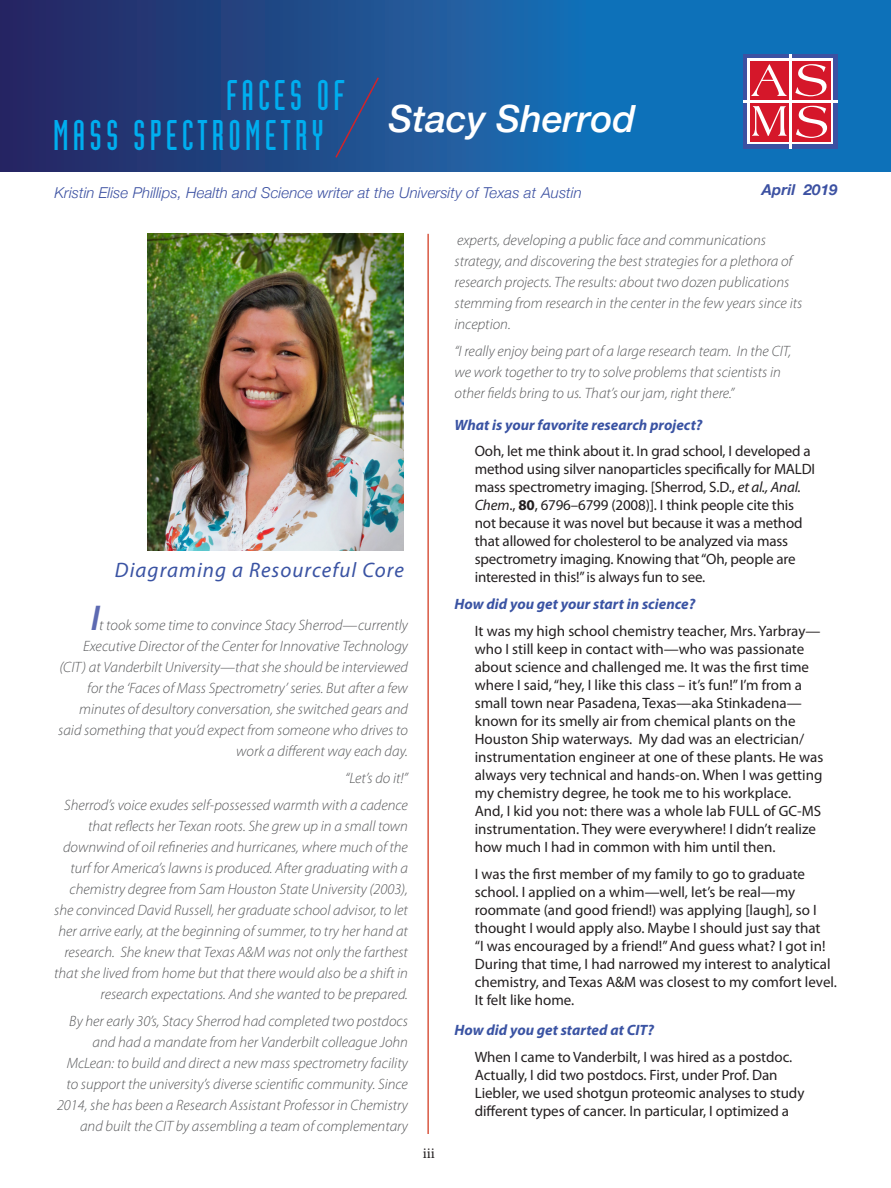
<style>
.page{position:relative;width:891px;height:1188px;background:#fff}
.page>*{position:absolute;margin:0;border:0;box-sizing:border-box;transform-origin:0 0}
.t1{font:42px "Industria Solid";letter-spacing:.1em;color:#00aeef}
.t2{font:italic 500 37.5px "Helvetica Neue";color:#fff}
.t3{font:italic 600 36px "Myriad Pro";color:#5d6ab2}
.t4{font:italic 21px "Myriad Pro";letter-spacing:.05em;color:#3a53a3}
.t5{font:italic 300 15px/21px "Myriad Pro";color:#57585a;text-align:right}
.t6{font:15px/18px "Myriad Pro";color:#231f20}
.t7{font:italic 700 15px "Myriad Pro";color:#3a53a3}
.t8{font:italic 300 15px "Helvetica Neue";letter-spacing:.005em;color:#3c51a2}
.t9{font:italic 700 15px "Helvetica Neue";letter-spacing:.005em;color:#3c51a2}
.t10{font:15px "Minion Pro";color:#231f20}
.s1{font-style:italic}
.s2{font-weight:700}
</style>
<div class="page">
<svg style="left:0;top:0;width:891px;height:172px;background:#1a5597"></svg>
<hr style="left:427px;top:234px;width:2px;height:900px;background:#d95842">
<div style="left:743px;top:54px;width:94px;height:94px;background:#3c51a2"></div>
<div style="left:748px;top:59px;width:85px;height:85px;background:linear-gradient(to right,#d5172a,#d5172a)"></div>
<div style="left:750px;top:61px;width:80px;height:80px;background:#d5172a"></div>
<hr style="left:789px;top:54px;width:3px;height:94px;background:#fff">
<hr style="left:743px;top:100px;width:94px;height:2px;background:#fff">
<svg style="left:751px;top:64px;width:36px;height:32px"></svg>
<svg style="left:795px;top:64px;width:32px;height:32px"></svg>
<svg style="left:752px;top:106px;width:35px;height:30px"></svg>
<svg style="left:796px;top:106px;width:31px;height:32px"></svg>
<div style="left:334px;top:76px;width:46px;height:83px;background:#205190"></div>
<img style="left:147px;top:234px;width:256px;height:316px">
<p class="t1" style="left:226px;top:72px;width:120px">FACES OF</p>
<p class="t1" style="left:53px;top:112px;width:272px">MASS SPECTROMETRY</p>
<p class="t2" style="left:389px;top:87px;width:249px">Stacy Sherrod</p>
<p class="t8" style="left:54px;top:180px;width:529px">Kristin Elise Phillips, Health and Science writer at the University of Texas at Austin</p>
<p class="t9" style="left:762px;top:178px;width:77px">April 2019</p>
<p class="t4" style="left:115px;top:557px;width:291px">Diagraming a Resourceful Core</p>
<p class="t3" style="left:91px;top:595px;width:11px">I</p>
<p class="t5" style="left:58px;top:614px;width:351px">t took some time to convince Stacy Sherrod—currently Executive Director of the Center for Innovative Technology (CIT) at Vanderbilt University—that she should be interviewed for the ‘Faces of Mass Spectrometry’ series. But after a few minutes of desultory conversation, she switched gears and said something that you’d expect from someone who drives to work a different way each day.</p>
<p class="t5" style="left:345px;top:767px;width:64px">“Let’s do it!”</p>
<p class="t5" style="left:54px;top:794px;width:355px">Sherrod’s voice exudes self-possessed warmth with a cadence that reflects her Texan roots. She grew up in a small town downwind of oil refineries and hurricanes, where much of the turf for America’s lawns is produced. After graduating with a chemistry degree from Sam Houston State University (2003), she convinced David Russell, her graduate school advisor, to let her arrive early, at the beginning of summer, to try her hand at research. She knew that Texas A&amp;M was not only the farthest that she lived from home but that there would also be a shift in research expectations. And she wanted to be prepared.</p>
<p class="t5" style="left:57px;top:1010px;width:352px">By her early 30’s, Stacy Sherrod had completed two postdocs and had a mandate from her Vanderbilt colleague John McLean: to build and direct a new mass spectrometry facility to support the university’s diverse scientific community. Since 2014, she has been a Research Assistant Professor in Chemistry and built the CIT by assembling a team of complementary</p>
<p class="t10" style="left:423px;top:1144px;width:14px">iii</p>
<p class="t5" style="left:454px;top:229px;width:349px;text-align:left">experts, developing a public face and communications strategy, and discovering the best strategies for a plethora of research projects. The results: about two dozen publications stemming from research in the center in the few years since its inception.</p>
<p class="t5" style="left:454px;top:340px;width:338px;text-align:left">“I really enjoy being part of a large research team. In the CIT, we work together to try to solve problems that scientists in other fields bring to us. That’s our jam, right there.”</p>
<p class="t7" style="left:454px;top:415px;width:249px">What is your favorite research project?</p>
<p class="t6" style="left:475px;top:442px;width:342px">Ooh, let me think about it. In grad school, I developed a method using silver nanoparticles specifically for MALDI mass spectrometry imaging. [Sherrod, S.D., <span class="s1">et al., Anal.<br>Chem</span>., <span class="s2">80</span>, 6796–6799 (2008)]. I think people cite this not because it was novel but because it was a method that allowed for cholesterol to be analyzed via mass spectrometry imaging. Knowing that “Oh, people are interested in this!” is always fun to see.</p>
<p class="t7" style="left:454px;top:595px;width:242px">How did you get your start in science?</p>
<p class="t6" style="left:475px;top:622px;width:350px">It was my high school chemistry teacher, Mrs. Yarbray— who I still keep in contact with—who was passionate about science and challenged me. It was the first time where I said, “hey, I like this class – it’s fun!” I’m from a small town near Pasadena, Texas—aka Stinkadena— known for its smelly air from chemical plants on the Houston Ship waterways. My dad was an electrician/ instrumentation engineer at one of these plants. He was always very technical and hands-on. When I was getting my chemistry degree, he took me to his workplace.<br>And, I kid you not: there was a whole lab FULL of GC-MS instrumentation. They were everywhere! I didn’t realize how much I had in common with him until then.</p>
<p class="t6" style="left:475px;top:865px;width:364px">I was the first member of my family to go to graduate school. I applied on a whim—well, let’s be real—my roommate (and good friend!) was applying [laugh], so I thought I would apply also. Maybe I should just say that<br>“I was encouraged by a friend!” And guess what? I got in!<br>During that time, I had narrowed my interest to analytical chemistry, and Texas A&amp;M was closest to my comfort level.<br>It felt like home.</p>
<p class="t7" style="left:454px;top:1020px;width:201px">How did you get started at CIT?</p>
<p class="t6" style="left:475px;top:1048px;width:331px">When I came to Vanderbilt, I was hired as a postdoc.<br>Actually, I did two postdocs. First, under Prof. Dan Liebler, we used shotgun proteomic analyses to study different types of cancer. In particular, I optimized a</p>
</div>
